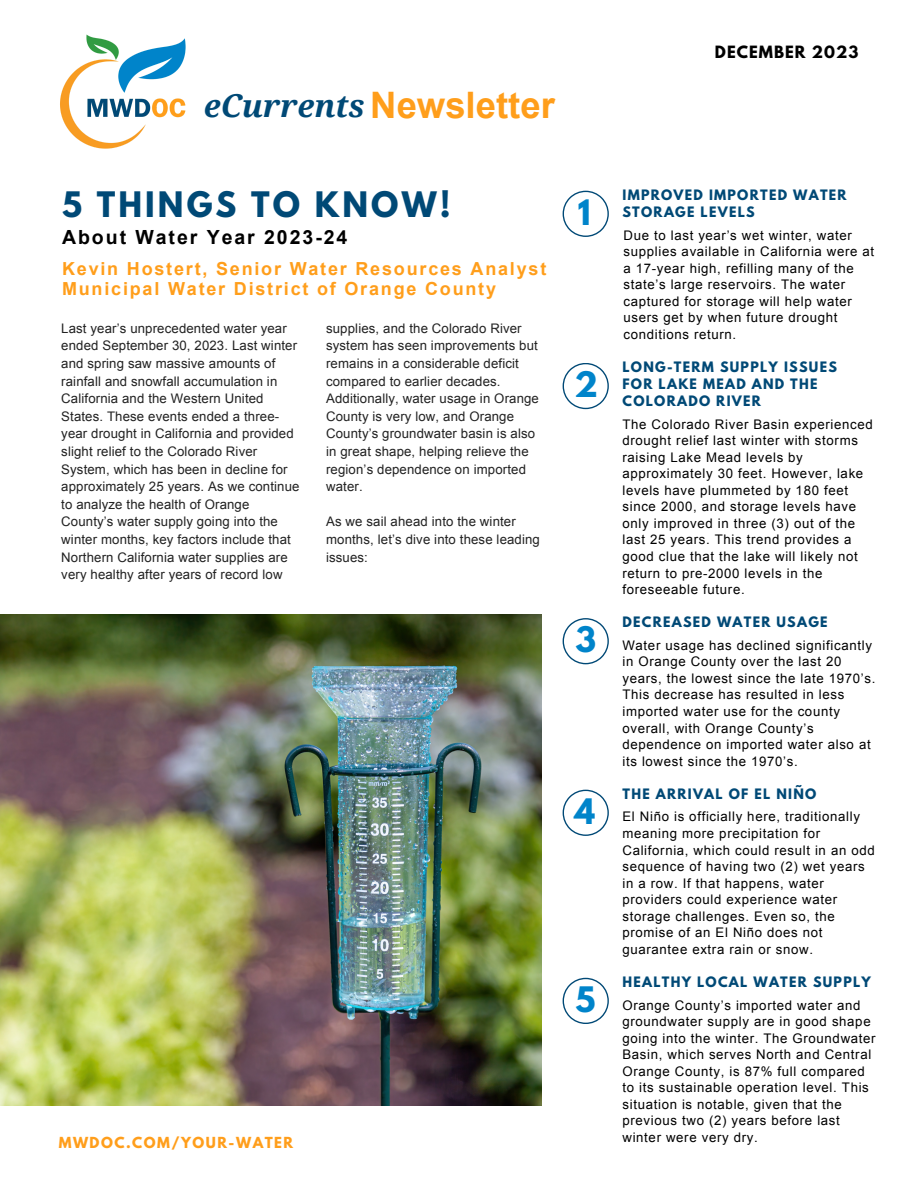
<style>
.page{position:relative;width:918px;height:1188px;background:#fff}
.page>*{position:absolute;margin:0;border:0;box-sizing:border-box;transform-origin:0 0}
.t1{font:700 36.45px "Arial";color:#ff9e1b}
.t2{font:italic 700 31.5px "Droid Serif";color:#004976}
.t3{font:700 31.2px "League Spartan";letter-spacing:.1em;color:#004976}
.t4{font:700 31.2px "League Spartan";color:#0084ca}
.t5{font:700 19.5px "Arial";letter-spacing:.1em;color:#000}
.t6{font:700 18px "Arial";letter-spacing:.1em;color:#ff9e1b}
.t7{font:700 15px "League Spartan";letter-spacing:.07em;color:#000}
.t8{font:700 13.5px "League Spartan";letter-spacing:.11em;color:#ff9e1b}
.t9{font:13.2px/16.5px "Arial";letter-spacing:.05em;color:#000}
.t10{font:13.2px/17.5px "Arial";letter-spacing:.01em;color:#222}
.t11{font:700 12.75px/17px "League Spartan";letter-spacing:.1em;color:#004976}
</style>
<div class="page">
<img style="left:0;top:615px;width:541px;height:490px">
<img style="left:60px;top:34px;width:126px;height:115px">
<svg style="left:563px;top:191px;width:46px;height:46px"></svg>
<svg style="left:563px;top:618px;width:46px;height:46px"></svg>
<svg style="left:563px;top:790px;width:46px;height:46px"></svg>
<svg style="left:563px;top:978px;width:46px;height:46px"></svg>
<svg style="left:563px;top:363px;width:46px;height:46px"></svg>
<p class="t2" style="left:204px;top:88px;width:162px">eCurrents</p>
<p class="t1" style="left:370px;top:85px;width:186px">Newsletter</p>
<p class="t7" style="left:715px;top:44px;width:145px">DECEMBER 2023</p>
<p class="t3" style="left:62px;top:189px;width:390px">5 THINGS TO KNOW!</p>
<p class="t5" style="left:62px;top:226px;width:287px">About Water Year 2023-24</p>
<p class="t6" style="left:62px;top:259px;width:486px">Kevin Hostert, Senior Water Resources Analyst</p>
<p class="t6" style="left:62px;top:279px;width:436px">Municipal Water District of Orange County</p>
<p class="t10" style="left:326px;top:320px;width:214px">supplies, and the Colorado River system has seen improvements but remains in a considerable deficit compared to earlier decades.<br>Additionally, water usage in Orange<br>County is very low, and Orange<br>County’s groundwater basin is also in great shape, helping relieve the region’s dependence on imported water.</p>
<p class="t10" style="left:326px;top:513px;width:215px">As we sail ahead into the winter months, let’s dive into these leading issues:</p>
<p class="t10" style="left:61px;top:320px;width:240px">Last year’s unprecedented water year ended September 30, 2023. Last winter and spring saw massive amounts of rainfall and snowfall accumulation in California and the Western United States. These events ended a three&shy;year drought in California and provided slight relief to the Colorado River System, which has been in decline for approximately 25 years. As we continue to analyze the health of Orange County’s water supply going into the winter months, key factors include that Northern California water supplies are very healthy after years of record low</p>
<p class="t8" style="left:59px;top:1136px;width:236px">MWDOC.COM/YOUR-WATER</p>
<p class="t4" style="left:578px;top:197px;width:14px">1</p>
<p class="t11" style="left:622px;top:188px;width:226px">IMPROVED IMPORTED WATER<br>STORAGE LEVELS</p>
<p class="t9" style="left:623px;top:227px;width:252px">Due to last year’s wet winter, water supplies available in California were at a 17-year high, refilling many of the state’s large reservoirs. The water captured for storage will help water users get by when future drought conditions return.</p>
<p class="t4" style="left:574px;top:369px;width:25px">2</p>
<p class="t4" style="left:576px;top:624px;width:22px">3</p>
<p class="t4" style="left:574px;top:796px;width:22px">4</p>
<p class="t4" style="left:576px;top:984px;width:21px">5</p>
<p class="t11" style="left:622px;top:360px;width:216px">LONG-TERM SUPPLY ISSUES</p>
<p class="t11" style="left:622px;top:377px;width:197px">FOR LAKE MEAD AND THE<br>COLORADO RIVER</p>
<p class="t9" style="left:622px;top:416px;width:252px">The Colorado River Basin experienced drought relief last winter with storms raising Lake Mead levels by approximately 30 feet. However, lake levels have plummeted by 180 feet since 2000, and storage levels have only improved in three (3) out of the last 25 years. This trend provides a good clue that the lake will likely not return to pre-2000 levels in the foreseeable future.</p>
<p class="t11" style="left:622px;top:615px;width:207px">DECREASED WATER USAGE</p>
<p class="t9" style="left:622px;top:637px;width:255px">Water usage has declined significantly in Orange County over the last 20 years, the lowest since the late 1970’s.<br>This decrease has resulted in less imported water use for the county overall, with Orange County’s dependence on imported water also at its lowest since the 1970’s.</p>
<p class="t11" style="left:622px;top:787px;width:195px">THE ARRIVAL OF EL NIÑO</p>
<p class="t9" style="left:622px;top:809px;width:254px">El Niño is officially here, traditionally meaning more precipitation for California, which could result in an odd sequence of having two (2) wet years in a row. If that happens, water providers could experience water storage challenges. Even so, the promise of an El Niño does not guarantee extra rain or snow.</p>
<p class="t11" style="left:622px;top:975px;width:250px">HEALTHY LOCAL WATER SUPPLY</p>
<p class="t9" style="left:622px;top:997px;width:255px">Orange County’s imported water and groundwater supply are in good shape going into the winter. The Groundwater Basin, which serves North and Central Orange County, is 87% full compared to its sustainable operation level. This situation is notable, given that the previous two (2) years before last winter were very dry.</p>
</div>
